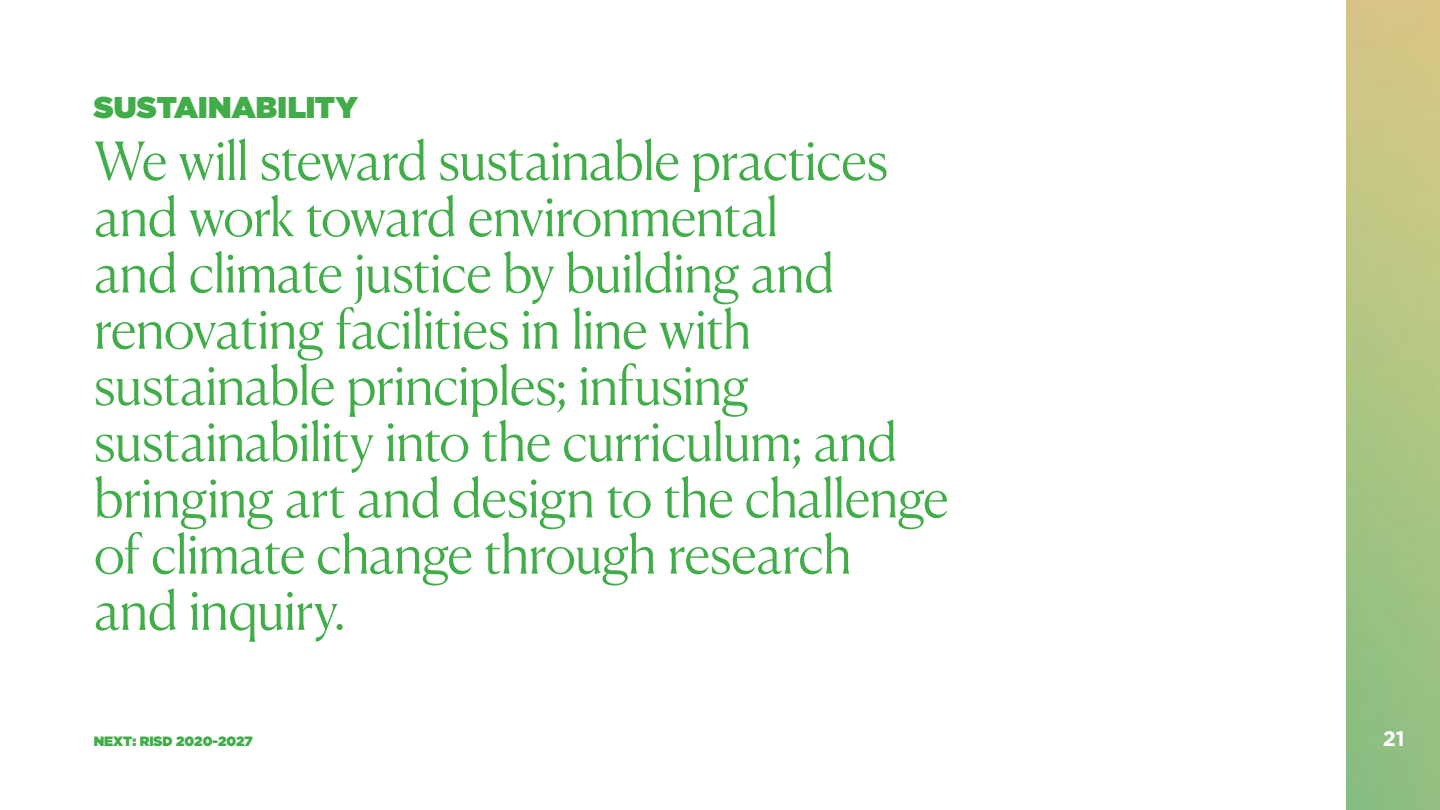
<style>
.page{position:relative;width:1440px;height:810px;background:#fff}
.page>*{position:absolute;margin:0;border:0;box-sizing:border-box;transform-origin:0 0}
.t1{font:300 52.5px/56.2px "Canela Deck";letter-spacing:-.025em;color:#41ad49}
.t2{font:900 30px "Gotham";letter-spacing:.005em;color:#41ad49}
.t3{font:700 21px "Gotham";color:#fff}
.t4{font:900 13.5px "Gotham";color:#41ad49}
</style>
<div class="page">
<p class="t2" style="left:94px;top:86px;width:265px">SUSTAINABILITY</p>
<p class="t1" style="left:94px;top:128px;width:857px">We will steward sustainable practices and work toward environmental<br>and climate justice by building and renovating facilities in line with sustainable principles; infusing sustainability into the curriculum; and bringing art and design to the challenge of climate change through research and inquiry.</p>
<p class="t4" style="left:94px;top:732px;width:161px">NEXT: RISD 2020-2027</p>
<p class="t3" style="left:1383px;top:725px;width:23px">21</p>
</div>
